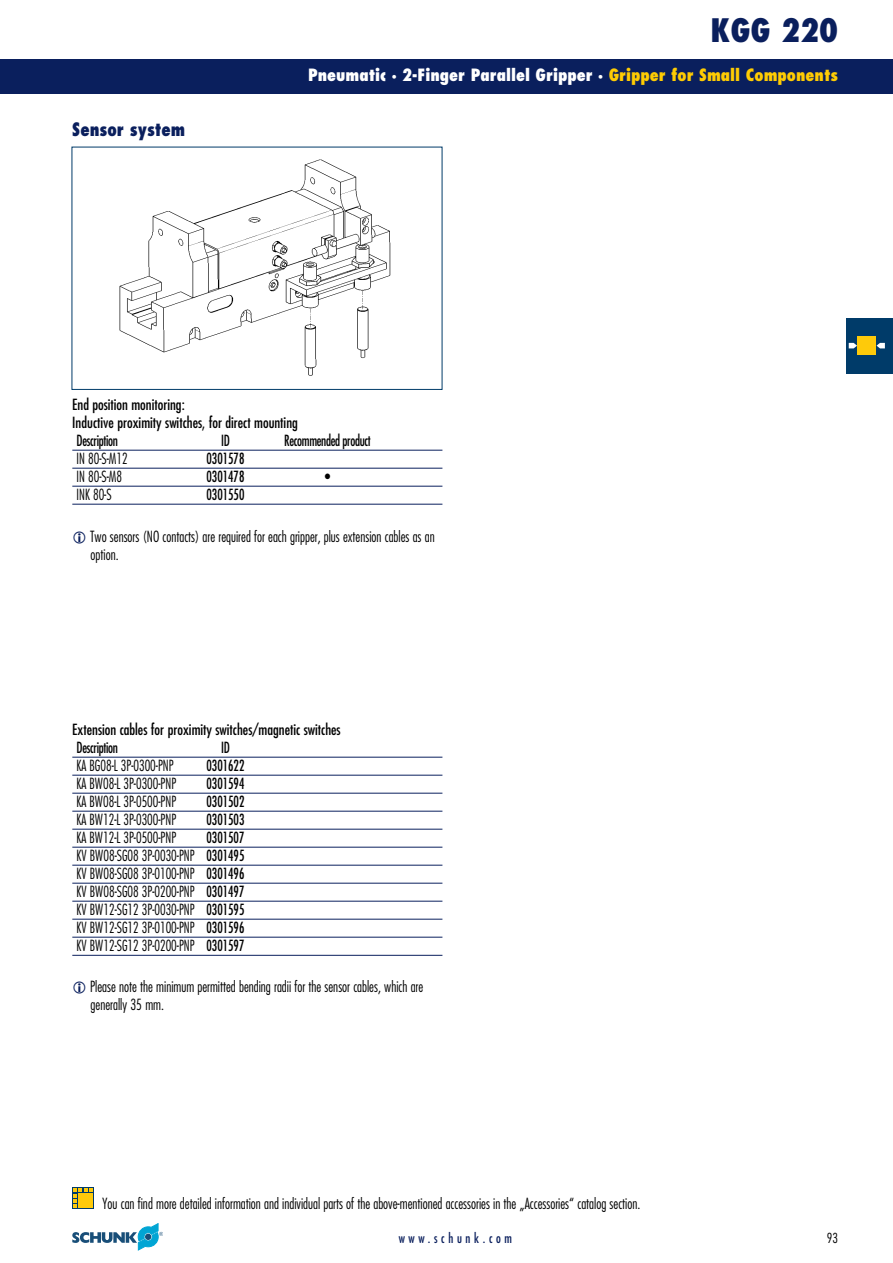
<style>
.page{position:relative;width:893px;height:1263px;background:#fff}
.page>*{position:absolute;margin:0;border:0;box-sizing:border-box;transform-origin:0 0}
.t1{font:800 condensed 31.5px "Futura";color:#0a1f5d}
.t2{font:800 condensed 18px "Futura";color:#0a1f5d;scale:.95 1}
.t3{font:800 condensed 16.5px "Futura";color:#fff}
.t4{font:300 condensed 15px/18px "Futura";color:#000;text-align:justify;scale:.9 1}
.t5{font:300 condensed 15px/18px "Futura";color:#000;scale:.94 1}
.t6{font:condensed 15px/18px "Futura";color:#000}
.t7{font:condensed 15px "Futura";color:#000;scale:.88 1}
.t8{font:condensed 15px "Futura";letter-spacing:-.025em;color:#000;scale:.88 1}
.t9{font:300 condensed 13.5px "Futura";color:#000}
.t10{font:condensed 13.35px "Futura";letter-spacing:.29em;color:#0a1f5d;scale:.95 1}
.s1{color:#ffcc03}
.s2{font-weight:400}
</style>
<div class="page">
<div style="left:0;top:60px;width:892px;height:34px;background:#0a1f5d"></div>
<svg style="left:72px;top:1223px;width:91px;height:27px"></svg>
<div style="left:846px;top:318px;width:46px;height:55px;background:#003b69"></div>
<svg style="left:848px;top:343px;width:9px;height:5px"></svg>
<svg style="left:876px;top:343px;width:8px;height:5px"></svg>
<div style="left:857px;top:336px;width:19px;height:19px;background:#feca0a"></div>
<hr style="left:72px;top:450px;width:370px;height:1px;background:#0a1f5d">
<hr style="left:72px;top:468px;width:370px;height:1px;background:#0a1f5d">
<hr style="left:72px;top:486px;width:370px;height:1px;background:#0a1f5d">
<hr style="left:72px;top:504px;width:370px;height:1px;background:#0a1f5d">
<div style="left:72px;top:147px;width:370px;height:243px;background:#fff;border:1px solid #003b69"></div>
<img style="left:119px;top:159px;width:272px;height:217px">
<div style="left:72px;top:1188px;width:22px;height:21px;background:#003b69"></div>
<svg style="left:73px;top:1188px;width:20px;height:20px"></svg>
<hr style="left:72px;top:757px;width:370px;height:1px;background:#0a1f5d">
<hr style="left:72px;top:775px;width:370px;height:1px;background:#0a1f5d">
<hr style="left:72px;top:793px;width:370px;height:1px;background:#0a1f5d">
<hr style="left:72px;top:811px;width:370px;height:1px;background:#0a1f5d">
<hr style="left:72px;top:829px;width:370px;height:1px;background:#0a1f5d">
<hr style="left:72px;top:847px;width:370px;height:1px;background:#0a1f5d">
<hr style="left:72px;top:865px;width:370px;height:1px;background:#0a1f5d">
<hr style="left:72px;top:883px;width:370px;height:1px;background:#0a1f5d">
<hr style="left:72px;top:901px;width:370px;height:1px;background:#0a1f5d">
<hr style="left:72px;top:919px;width:370px;height:1px;background:#0a1f5d">
<hr style="left:72px;top:937px;width:370px;height:1px;background:#0a1f5d">
<hr style="left:72px;top:955px;width:370px;height:1px;background:#0a1f5d">
<p class="t2" style="left:72px;top:121px;width:120px">Sensor system</p>
<h1 class="t1" style="left:710px;top:17px;width:129px">KGG 220</h1>
<p class="t3" style="left:308px;top:68px;width:531px">Pneumatic · 2-Finger Parallel Gripper · <span class="s1">Gripper for Small Components</span></p>
<p class="t6" style="left:72px;top:396px;width:227px">End position monitoring:<br>Inductive proximity switches, for direct mounting<br>Description</p>
<p class="t7" style="left:221px;top:433px;width:11px">ID</p>
<p class="t8" style="left:284px;top:433px;width:100px">Recommended product</p>
<p class="t4" style="left:77px;top:450px;width:58px">IN 80-S-M12</p>
<p class="t7" style="left:206px;top:451px;width:45px">0301578</p>
<p class="t4" style="left:77px;top:468px;width:52px">IN 80-S-M8</p>
<p class="t7" style="left:206px;top:469px;width:45px">0301478</p>
<p class="t4" style="left:325px;top:468px;width:8px">•</p>
<p class="t4" style="left:77px;top:486px;width:40px">INK 80-S</p>
<p class="t7" style="left:206px;top:487px;width:45px">0301550</p>
<p class="t5" style="left:90px;top:528px;width:368px">Two sensors (NO contacts) are required for each gripper, plus extension cables as an option.</p>
<p class="t6" style="left:72px;top:721px;width:270px">Extension cables for proximity switches/magnetic switches<br>Description</p>
<p class="t7" style="left:221px;top:740px;width:11px">ID</p>
<p class="t4" style="left:77px;top:757px;width:109px">KA BG08-L 3P-0300-PNP</p>
<p class="t7" style="left:206px;top:758px;width:45px">0301622</p>
<p class="t4" style="left:77px;top:775px;width:112px">KA BW08-L 3P-0300-PNP</p>
<p class="t7" style="left:206px;top:776px;width:45px">0301594</p>
<p class="t4" style="left:77px;top:793px;width:112px">KA BW08-L 3P-0500-PNP</p>
<p class="t7" style="left:206px;top:794px;width:45px">0301502</p>
<p class="t4" style="left:77px;top:811px;width:112px">KA BW12-L 3P-0300-PNP</p>
<p class="t7" style="left:206px;top:812px;width:45px">0301503</p>
<p class="t4" style="left:77px;top:829px;width:112px">KA BW12-L 3P-0500-PNP</p>
<p class="t4" style="left:77px;top:829px;width:188px;text-indent:130px"><span class="s2">0301507<br></span>KV BW08-SG08 3P-0030-PNP <span class="s2">0301495<br></span>KV BW08-SG08 3P-0100-PNP <span class="s2">0301496<br></span>KV BW08-SG08 3P-0200-PNP <span class="s2">0301497<br></span>KV BW12-SG12 3P-0030-PNP <span class="s2">0301595<br></span>KV BW12-SG12 3P-0100-PNP <span class="s2">0301596<br></span>KV BW12-SG12 3P-0200-PNP <span class="s2">0301597</span></p>
<p class="t5" style="left:90px;top:979px;width:356px">Please note the minimum permitted bending radii for the sensor cables, which are generally 35 mm.</p>
<p class="t5" style="left:102px;top:1195px;width:574px">You can find more detailed information and individual parts of the above-mentioned accessories in the „Accessories“ catalog section.</p>
<p class="t10" style="left:398px;top:1232px;width:121px">www.schunk.com</p>
<p class="t9" style="left:826px;top:1232px;width:13px">93</p>
</div>
